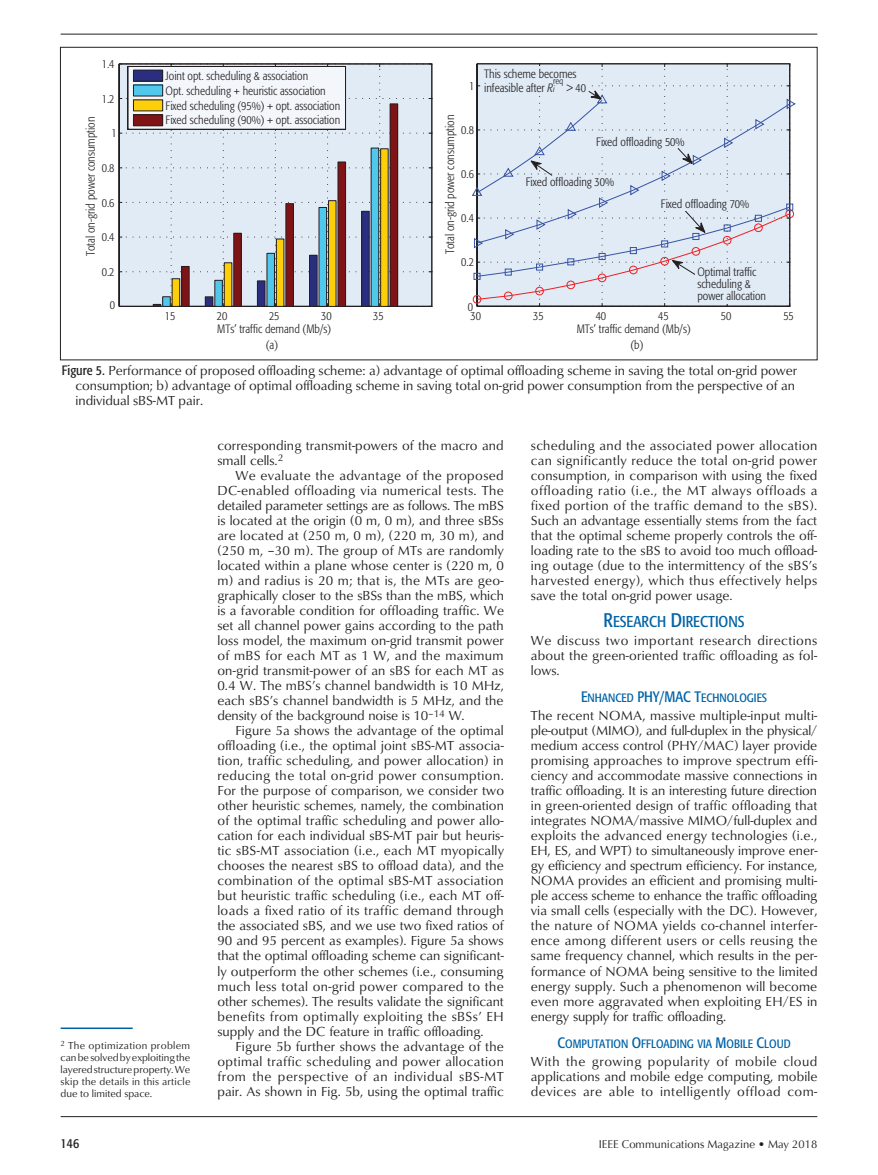
<style>
.page{position:relative;width:878px;height:1175px;background:#fff}
.page>*{position:absolute;margin:0;border:0;box-sizing:border-box;transform-origin:0 0}
.t1{font:15.6px "Formata Condensed SC800";color:#0163a7}
.t2{font:13.5px/15px "Classico URW";color:#231f20;text-align:justify}
.t3{font:13.5px "Formata Condensed SC800";color:#231f20}
.t4{font:300 condensed 12px/14.9px "Formata";color:#231f20}
.t5{font:12px "Formata Condensed SC800";color:#0163a7}
.t6{font:11.25px "Optima";color:#231f20}
.t7{font:10.5px/12px "Classico URW";letter-spacing:.025em;color:#231f20;text-align:justify}
.t8{font:300 condensed 9px "Formata";color:#231f20}
.s1{font-style:italic}
.s2{font-style:italic;font-size:9px}
.s3{font-family:"Formata";font-stretch:condensed}
.s4{font-size:19.5px}
.s5{font-size:15px}
</style>
<div class="page">
<hr style="left:61px;top:34px;width:756px;height:1px;background:#231f20">
<hr style="left:61px;top:1115px;width:756px;height:1px;background:#231f20">
<svg style="left:119px;top:63px;width:313px;height:244px"></svg>
<div style="left:133px;top:70px;width:30px;height:11px;background:#2a2e80"></div>
<div style="left:133px;top:70px;width:30px;height:11px;border:1px solid #231f20"></div>
<div style="left:133px;top:85px;width:30px;height:11px;background:#51c8eb"></div>
<div style="left:133px;top:100px;width:30px;height:11px;background:#fccf0a"></div>
<div style="left:133px;top:115px;width:30px;height:11px;background:#7f1315"></div>
<div style="left:133px;top:114px;width:30px;height:12px;border:1px solid #231f20"></div>
<svg style="left:472px;top:63px;width:322px;height:244px;background:#d7e0eb"></svg>
<div style="left:482px;top:66px;width:105px;height:27px;background:#e0ebf6"></div>
<div style="left:524px;top:177px;width:92px;height:14px;background:#e0ebf6"></div>
<div style="left:658px;top:194px;width:92px;height:17px;background:#e0ebf6"></div>
<div style="left:694px;top:265px;width:73px;height:39px;background:#e0ebf6"></div>
<hr style="left:61px;top:1027px;width:72px;height:1px;background:#0163a7">
<p class="t4" style="left:102px;top:57px;width:14px">1.4</p>
<p class="t4" style="left:102px;top:91px;width:14px">1.2</p>
<p class="t4" style="left:83px;top:256px;width:141px;rotate:-90deg">Total on-grid power consumption</p>
<p class="t4" style="left:111px;top:126px;width:7px">1</p>
<p class="t4" style="left:102px;top:160px;width:14px">0.8</p>
<p class="t4" style="left:102px;top:195px;width:14px">0.6</p>
<p class="t4" style="left:102px;top:230px;width:14px">0.4</p>
<p class="t4" style="left:102px;top:264px;width:14px">0.2</p>
<p class="t4" style="left:110px;top:297px;width:7px">0</p>
<p class="t4" style="left:165px;top:68px;width:176px">Joint opt. scheduling &amp; association<br>Opt. scheduling + heuristic association Fixed scheduling (95%) + opt. association Fixed scheduling (90%) + opt. association</p>
<p class="t4" style="left:165px;top:308px;width:12px">15</p>
<p class="t4" style="left:217px;top:308px;width:12px">20</p>
<p class="t4" style="left:269px;top:308px;width:12px">25</p>
<p class="t4" style="left:321px;top:308px;width:12px">30</p>
<p class="t4" style="left:373px;top:308px;width:12px">35</p>
<p class="t4" style="left:217px;top:321px;width:115px;line-height:15.8px;text-align:center">MTs’ traffic demand (Mb/s) (a)</p>
<p class="t4" style="left:469px;top:79px;width:7px">1</p>
<p class="t4" style="left:442px;top:254px;width:141px;rotate:-90deg">Total on-grid power consumption</p>
<p class="t4" style="left:461px;top:123px;width:14px">0.8</p>
<p class="t4" style="left:461px;top:167px;width:14px">0.6</p>
<p class="t4" style="left:461px;top:211px;width:14px">0.4</p>
<p class="t4" style="left:484px;top:66px;width:103px;line-height:14.4px">This scheme becomes infeasible after <span class="s1">R</span> <span class="s2">i</span> &gt; 40</p>
<p class="t8" style="left:552px;top:76px;width:12px">req</p>
<p class="t4" style="left:596px;top:134px;width:90px">Fixed offloading 50%</p>
<p class="t4" style="left:525px;top:174px;width:90px">Fixed offloading 30%</p>
<p class="t4" style="left:660px;top:196px;width:90px">Fixed offloading 70%</p>
<p class="t4" style="left:461px;top:255px;width:14px">0.2</p>
<p class="t4" style="left:697px;top:266px;width:70px;line-height:12px">Optimal traffic scheduling &amp; power allocation</p>
<p class="t4" style="left:467px;top:299px;width:7px">0</p>
<p class="t4" style="left:470px;top:308px;width:12px">30</p>
<p class="t4" style="left:533px;top:308px;width:12px">35</p>
<p class="t4" style="left:595px;top:308px;width:12px">40</p>
<p class="t4" style="left:658px;top:308px;width:12px">45</p>
<p class="t4" style="left:720px;top:308px;width:12px">50</p>
<p class="t4" style="left:783px;top:308px;width:12px">55</p>
<p class="t4" style="left:576px;top:321px;width:115px">MTs’ traffic demand (Mb/s)</p>
<p class="t4" style="left:630px;top:337px;width:15px">(b)</p>
<p class="t2" style="left:75px;top:362px;width:723px;text-align:left;text-indent:-14px"><span class="s3">Figure 5.</span> Performance of proposed offloading scheme: a) advantage of optimal offloading scheme in saving the total on-grid power consumption; b) advantage of optimal offloading scheme in saving total on-grid power consumption from the perspective of an individual sBS-MT pair.</p>
<p class="t7" style="left:61px;top:1038px;width:131px"><sup>2</sup> The optimization problem can be solved by exploiting the layered structure property. We skip the details in this article due to limited space.</p>
<p class="t2" style="left:217px;top:437px;width:287px">corresponding transmit-powers of the macro and small cells.<sup>2</sup></p>
<p class="t2" style="left:217px;top:467px;width:288px;text-indent:18px">We evaluate the advantage of the proposed DC-enabled offloading via numerical tests. The detailed parameter settings are as follows. The mBS is located at the origin (0 m, 0 m), and three sBSs are located at (250 m, 0 m), (220 m, 30 m), and (250 m, –30 m). The group of MTs are randomly located within a plane whose center is (220 m, 0 m) and radius is 20 m; that is, the MTs are geo&shy;graphically closer to the sBSs than the mBS, which is a favorable condition for offloading traffic. We set all channel power gains according to the path loss model, the maximum on-grid transmit power of mBS for each MT as 1 W, and the maximum on-grid transmit-power of an sBS for each MT as 0.4 W. The mBS’s channel bandwidth is 10 MHz, each sBS’s channel bandwidth is 5 MHz, and the density of the background noise is 10<sup>–14</sup> W.</p>
<p class="t2" style="left:217px;top:722px;width:288px;text-indent:18px">Figure 5a shows the advantage of the optimal offloading (i.e., the optimal joint sBS-MT associa&shy;tion, traffic scheduling, and power allocation) in reducing the total on-grid power consumption.<br>For the purpose of comparison, we consider two other heuristic schemes, namely, the combination of the optimal traffic scheduling and power allo&shy;cation for each individual sBS-MT pair but heuris&shy;tic sBS-MT association (i.e., each MT myopically chooses the nearest sBS to offload data), and the combination of the optimal sBS-MT association but heuristic traffic scheduling (i.e., each MT off&shy;loads a fixed ratio of its traffic demand through the associated sBS, and we use two fixed ratios of 90 and 95 percent as examples). Figure 5a shows that the optimal offloading scheme can significant&shy;ly outperform the other schemes (i.e., consuming much less total on-grid power compared to the other schemes). The results validate the significant benefits from optimally exploiting the sBSs’ EH supply and the DC feature in traffic offloading.</p>
<p class="t2" style="left:217px;top:1037px;width:288px;text-indent:18px">Figure 5b further shows the advantage of the optimal traffic scheduling and power allocation from the perspective of an individual sBS-MT pair. As shown in Fig. 5b, using the optimal traffic</p>
<p class="t2" style="left:530px;top:437px;width:288px">scheduling and the associated power allocation can significantly reduce the total on-grid power consumption, in comparison with using the fixed offloading ratio (i.e., the MT always offloads a fixed portion of the traffic demand to the sBS).<br>Such an advantage essentially stems from the fact that the optimal scheme properly controls the off&shy;loading rate to the sBS to avoid too much offload&shy;ing outage (due to the intermittency of the sBS’s harvested energy), which thus effectively helps save the total on-grid power usage.</p>
<p class="t1" style="left:603px;top:612px;width:142px"><span class="s4">R</span>ESEARCH <span class="s4">D</span>IRECTIONS</p>
<p class="t2" style="left:530px;top:632px;width:288px">We discuss two important research directions about the green-oriented traffic offloading as fol&shy;lows.</p>
<p class="t5" style="left:581px;top:691px;width:187px"><span class="s5">E</span>NHANCED <span class="s5">PHY/MAC T</span>ECHNOLOGIES</p>
<p class="t2" style="left:530px;top:707px;width:288px">The recent NOMA, massive multiple-input multi&shy;ple-output (MIMO), and full-duplex in the physical/ medium access control (PHY/MAC) layer provide promising approaches to improve spectrum effi&shy;ciency and accommodate massive connections in traffic offloading. It is an interesting future direction in green-oriented design of traffic offloading that integrates NOMA/massive MIMO/full-duplex and exploits the advanced energy technologies (i.e., EH, ES, and WPT) to simultaneously improve ener&shy;gy efficiency and spectrum efficiency. For instance, NOMA provides an efficient and promising multi&shy;ple access scheme to enhance the traffic offloading via small cells (especially with the DC). However, the nature of NOMA yields co-channel interfer&shy;ence among different users or cells reusing the same frequency channel, which results in the per&shy;formance of NOMA being sensitive to the limited energy supply. Such a phenomenon will become even more aggravated when exploiting EH/ES in energy supply for traffic offloading.</p>
<p class="t5" style="left:557px;top:1036px;width:235px"><span class="s5">C</span>OMPUTATION <span class="s5">O</span>FFLOADING VIA <span class="s5">M</span>OBILE <span class="s5">C</span>LOUD</p>
<p class="t2" style="left:530px;top:1052px;width:288px">With the growing popularity of mobile cloud applications and mobile edge computing, mobile devices are able to intelligently offload com-</p>
<p class="t3" style="left:61px;top:1134px;width:20px">146</p>
<p class="t6" style="left:598px;top:1137px;width:220px">IEEE Communications Magazine • May 2018</p>
</div>
